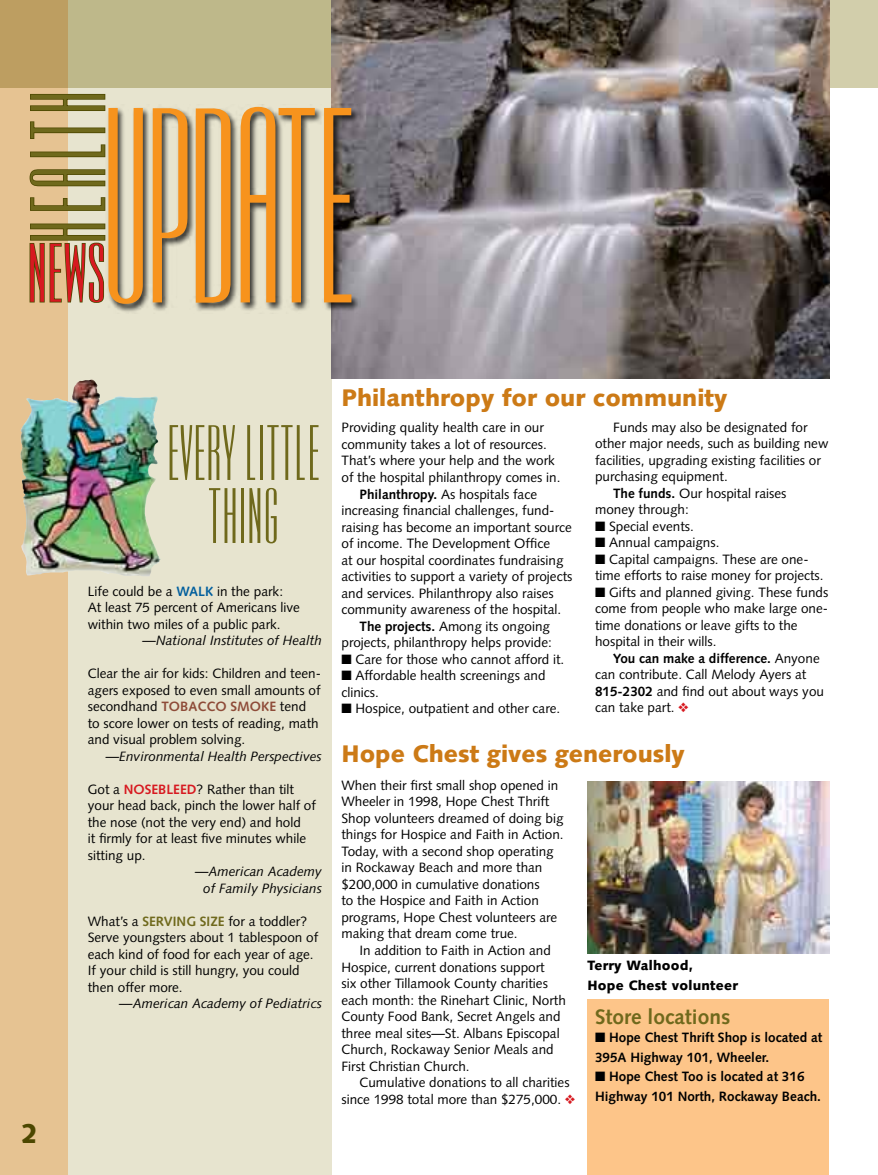
<style>
.page{position:relative;width:878px;height:1175px;background:#fff}
.page>*{position:absolute;margin:0;border:0;box-sizing:border-box;transform-origin:0 0}
.t1{font:228.6px "Ultra Condensed Sans One";letter-spacing:-.035em;color:#f7931d;scale:.9 1}
.t2{font:86.7px "Ultra Condensed Sans One";letter-spacing:.065em;color:#6f691c;scale:1.05 1}
.t3{font:68.25px "Ultra Condensed Sans Two";color:#d71920;scale:1.18 1}
.t4{font:64.5px/63px "Ultra Condensed Sans One";color:#6f691c;text-align:center}
.t5{font:900 24px "Syntax";color:#cc7a16}
.t6{font:700 21px "Syntax";color:#6f691c}
.t7{font:13.5px/16.5px "Syntax";color:#000}
.t8{font:700 13.5px/19.5px "Syntax";color:#000}
.t9{font:italic 13.5px/16.5px "Syntax";color:#000;text-align:right}
.t10{font:900 13.5px/19.5px "Syntax";letter-spacing:.015em;color:#000}
.s1{font-weight:700;color:#005e9d}
.s2{font-weight:700;color:#8e4b38}
.s3{font-weight:700;color:#d71920}
.s4{font-weight:700;color:#6f691c}
.s5{font-weight:700}
.s6{font-weight:400}
</style>
<div class="page">
<div style="left:0;top:0;width:332px;height:1174px;background:#e7e4cf"></div>
<svg style="left:68px;top:0;width:810px;height:88px;background:#c0bb8e"></svg>
<img style="left:332px;top:0;width:497px;height:379px">
<svg style="left:0;top:0;width:68px;height:1174px;background:#e2bf8d"></svg>
<div style="left:587px;top:999px;width:242px;height:175px;background:#fdc589"></div>
<svg style="left:29px;top:196px;width:76px;height:16px"></svg>
<svg style="left:29px;top:168px;width:76px;height:19px"></svg>
<svg style="left:29px;top:121px;width:76px;height:37px"></svg>
<svg style="left:29px;top:93px;width:77px;height:19px"></svg>
<div style="left:105px;top:104px;width:255px;height:209px;background:#000;opacity:.75"></div>
<svg style="left:29px;top:223px;width:77px;height:80px"></svg>
<img style="left:587px;top:781px;width:242px;height:172px">
<img style="left:20px;top:379px;width:141px;height:198px">
<h2 class="t2" style="left:14px;top:244px;width:147px;rotate:-90deg">HEALTH</h2>
<h3 class="t3" style="left:27px;top:230px;width:69px">NEWS</h3>
<h1 class="t1" style="left:100px;top:63px;width:288px">UPDATE</h1>
<h3 class="t4" style="left:167px;top:420px;width:155px">EVERY LITTLE<br>THING</h3>
<p class="t7" style="left:88px;top:582px;width:214px">Life could be a <span class="s1">walk</span> in the park:<br>At least 75 percent of Americans live within two miles of a public park.</p>
<p class="t9" style="left:142px;top:632px;width:181px">—National Institutes of Health</p>
<p class="t7" style="left:88px;top:665px;width:235px">Clear the air for kids: Children and teen&shy;agers exposed to even small amounts of secondhand <span class="s2">TOBACCO SMOKE</span> tend to score lower on tests of reading, math and visual problem solving.</p>
<p class="t9" style="left:106px;top:747px;width:217px">—Environmental Health Perspectives</p>
<p class="t7" style="left:88px;top:780px;width:230px">Got a <span class="s3">NOSEBLEED</span>? Rather than tilt your head back, pinch the lower half of the nose (not the very end) and hold<br>it firmly for at least five minutes while sitting up.</p>
<p class="t9" style="left:195px;top:863px;width:128px">—American Academy of Family Physicians</p>
<p class="t7" style="left:88px;top:912px;width:232px">What’s a <span class="s4">SERVING SIZE</span> for a toddler?<br>Serve youngsters about 1 tablespoon of each kind of food for each year of age.<br>If your child is still hungry, you could then offer more.</p>
<p class="t9" style="left:119px;top:995px;width:204px">—American Academy of Pediatrics</p>
<h3 class="t5" style="left:341px;top:384px;width:387px">Philanthropy for our community</h3>
<p class="t7" style="left:613px;top:419px;width:196px">Funds may also be designated for</p>
<p class="t7" style="left:595px;top:435px;width:235px">other major needs, such as building new</p>
<p class="t7" style="left:595px;top:452px;width:227px">facilities, upgrading existing facilities or</p>
<p class="t7" style="left:595px;top:468px;width:134px">purchasing equipment.</p>
<p class="t7" style="left:613px;top:485px;width:175px"><span class="s5">The funds.</span> Our hospital raises</p>
<p class="t7" style="left:595px;top:501px;width:95px">money through:</p>
<p class="t7" style="left:609px;top:518px;width:86px">Special events.</p>
<p class="t7" style="left:609px;top:534px;width:112px">Annual campaigns.</p>
<p class="t7" style="left:609px;top:551px;width:201px">Capital campaigns. These are one-</p>
<p class="t7" style="left:595px;top:567px;width:230px">time efforts to raise money for projects.</p>
<p class="t7" style="left:609px;top:584px;width:221px">Gifts and planned giving. These funds</p>
<p class="t7" style="left:595px;top:600px;width:234px">come from people who make large one-</p>
<p class="t7" style="left:595px;top:617px;width:204px">time donations or leave gifts to the</p>
<p class="t7" style="left:595px;top:633px;width:123px">hospital in their wills.</p>
<p class="t8" style="left:613px;top:648px;width:208px">You can make a difference. <span class="s6">Anyone</span></p>
<p class="t7" style="left:595px;top:666px;width:213px">can contribute. Call Melody Ayers at</p>
<p class="t7" style="left:595px;top:683px;width:230px"><span class="s5">815-2302</span> and find out about ways you</p>
<p class="t7" style="left:595px;top:699px;width:81px">can take part.</p>
<p class="t7" style="left:341px;top:419px;width:204px">Providing quality health care in our</p>
<p class="t7" style="left:341px;top:436px;width:207px">community takes a lot of resources.</p>
<p class="t7" style="left:341px;top:452px;width:215px">That’s where your help and the work</p>
<p class="t7" style="left:341px;top:469px;width:220px">of the hospital philanthropy comes in.</p>
<p class="t7" style="left:359px;top:485px;width:179px"><span class="s5">Philanthropy.</span> As hospitals face</p>
<p class="t7" style="left:341px;top:502px;width:214px">increasing financial challenges, fund-</p>
<p class="t7" style="left:341px;top:518px;width:232px">raising has become an important source</p>
<p class="t7" style="left:341px;top:535px;width:210px">of income. The Development Office</p>
<p class="t7" style="left:341px;top:551px;width:223px">at our hospital coordinates fundraising</p>
<p class="t7" style="left:341px;top:568px;width:232px">activities to support a variety of projects</p>
<p class="t7" style="left:341px;top:584px;width:214px">and services. Philanthropy also raises</p>
<p class="t7" style="left:341px;top:601px;width:221px">community awareness of the hospital.</p>
<p class="t7" style="left:359px;top:617px;width:192px"><span class="s5">The projects.</span> Among its ongoing</p>
<p class="t7" style="left:341px;top:634px;width:212px">projects, philanthropy helps provide:</p>
<p class="t7" style="left:355px;top:650px;width:210px">Care for those who cannot afford it.</p>
<p class="t7" style="left:355px;top:667px;width:192px">Affordable health screenings and</p>
<p class="t7" style="left:341px;top:683px;width:39px">clinics.</p>
<p class="t7" style="left:355px;top:700px;width:206px">Hospice, outpatient and other care.</p>
<h3 class="t5" style="left:341px;top:739px;width:345px">Hope Chest gives generously</h3>
<p class="t7" style="left:341px;top:777px;width:224px">When their first small shop opened in Wheeler in 1998, Hope Chest Thrift Shop volunteers dreamed of doing big things for Hospice and Faith in Action.<br>Today, with a second shop operating in Rockaway Beach and more than $200,000 in cumulative donations<br>to the Hospice and Faith in Action programs, Hope Chest volunteers are making that dream come true.</p>
<p class="t7" style="left:341px;top:942px;width:226px;text-indent:18px">In addition to Faith in Action and Hospice, current donations support<br>six other Tillamook County charities each month: the Rinehart Clinic, North County Food Bank, Secret Angels and three meal sites—St. Albans Episcopal Church, Rockaway Senior Meals and First Christian Church.</p>
<p class="t7" style="left:341px;top:1074px;width:230px;text-indent:18px">Cumulative donations to all charities since 1998 total more than $275,000.</p>
<p class="t10" style="left:587px;top:956px;width:152px">Terry Walhood,<br>Hope Chest volunteer</p>
<h3 class="t6" style="left:595px;top:1004px;width:137px">Store locations</h3>
<p class="t8" style="left:595px;top:1027px;width:229px;text-indent:14px">Hope Chest Thrift Shop is located at<br>395A Highway 101, Wheeler.</p>
<p class="t8" style="left:595px;top:1066px;width:227px;text-align:center">Hope Chest Too is located at 316<br>Highway 101 North, Rockaway Beach.</p>
</div>
